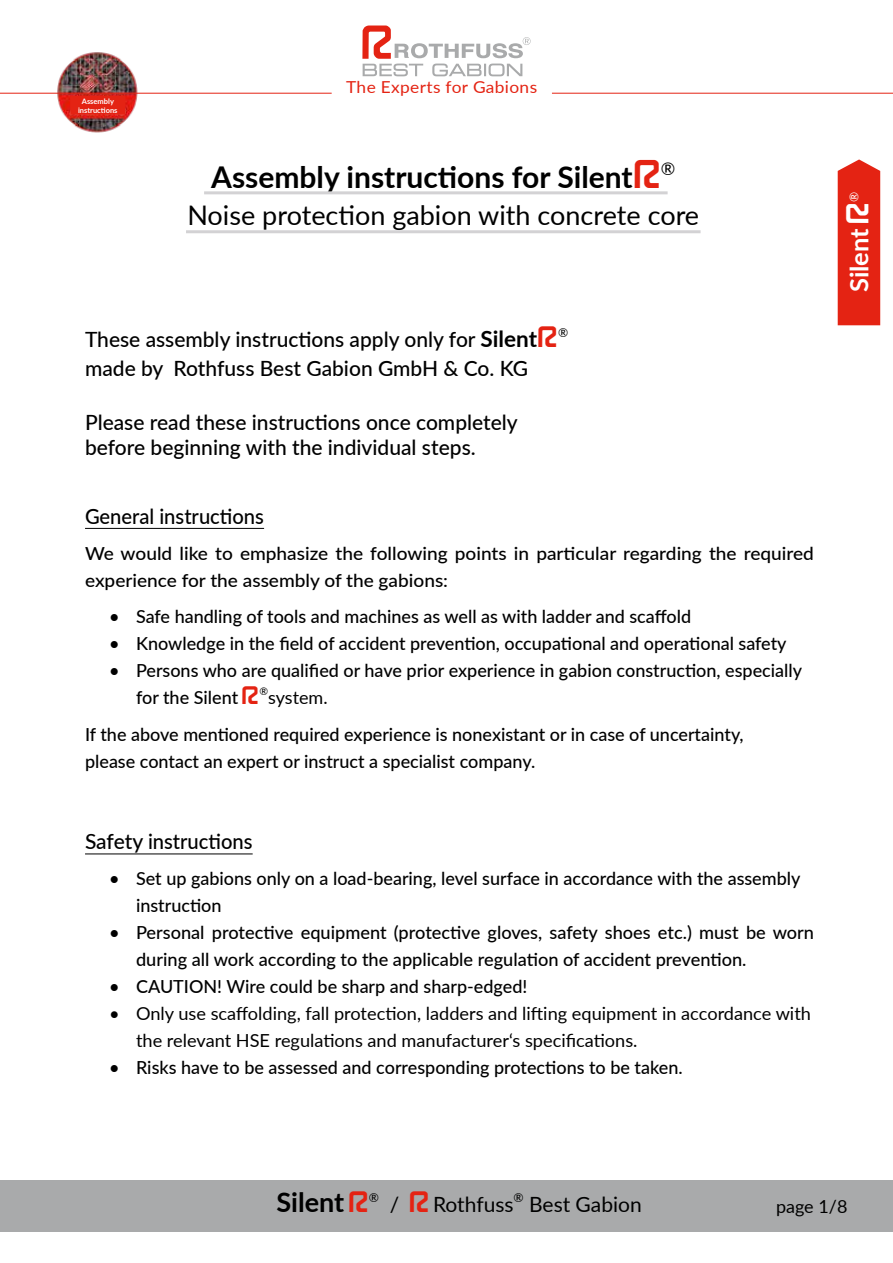
<style>
.page{position:relative;width:893px;height:1263px;background:#fff}
.page>*{position:absolute;margin:0;border:0;box-sizing:border-box;transform-origin:0 0}
.t1{font:700 30px "Lato";color:#000}
.t2{font:27px "Lato";color:#000}
.t3{font:700 27px "Lato";color:#000}
.t4{font:700 25.5px "Lato";color:#fff}
.t5{font:500 21px/25.2px "Lato";color:#000}
.t6{font:21px "Lato";color:#000}
.t7{font:500 21px "Lato";color:#000;scale:.96 1}
.t8{font:500 18px/27px "Lato";color:#000}
.t9{font:18px/27px "Lato";color:#000}
.t10{font:500 18px/27px "Lato";color:#000;scale:1.06 1}
.t11{font:17.55px "Lato";color:#000}
.t12{font:16.5px "Lato";letter-spacing:.02em;color:#e42313;scale:1.05 1}
.t13{font:12.3px "Lato";color:#000}
.t14{font:10.5px "Lato";color:#000}
.t15{font:700 7.5px/9px "Lato";color:#fff;text-align:center}
.s1{font-family:"My Font";font-weight:400;font-style:italic;font-size:28.5px;color:#e42313}
.s2{font-weight:700;font-size:22.5px}
.s3{font-family:"My Font";font-weight:400;font-style:italic;color:#e42313}
.s4{font-family:"My Font";font-weight:400;font-style:italic;font-size:22.5px}
.s5{font-family:"My Font";font-weight:400;font-style:italic;font-size:21px;color:#e42313}
.s6{font-family:"My Font";font-style:italic;color:#e42313}
</style>
<div class="page">
<div style="left:0;top:1180px;width:893px;height:51px;background:#a9aaab"></div>
<div style="left:838px;top:159px;width:42px;height:166px;background:#e42313"></div>
<img style="left:54px;top:52px;width:86px;height:81px">
<div style="left:71px;top:97px;width:54px;height:17px;background:#e42313"></div>
<div style="left:70px;top:96px;width:55px;height:19px;border:2px solid #e42313"></div>
<hr style="left:552px;top:93px;width:341px;height:1px;background:#e42313">
<hr style="left:0;top:93px;width:332px;height:1px;background:#e42313">
<svg style="left:362px;top:26px;width:169px;height:50px"></svg>
<hr style="left:85px;top:528px;width:179px;height:1px;background:#000">
<hr style="left:85px;top:853px;width:168px;height:1px;background:#000">
<hr style="left:204px;top:191px;width:464px;height:3px;background:#d3d2d4">
<hr style="left:186px;top:230px;width:515px;height:3px;background:#d3d2d4">
<p class="t15" style="left:78px;top:96px;width:41px">Assembly instructions</p>
<p class="t12" style="left:346px;top:75px;width:183px">The Experts for Gabions</p>
<h1 class="t1" style="left:211px;top:155px;width:442px">Assembly instructions for Silent<span class="s1">R</span></h1>
<p class="t11" style="left:661px;top:156px;width:16px">®</p>
<h2 class="t2" style="left:187px;top:196px;width:513px">Noise protection gabion with concrete core</h2>
<p class="t5" style="left:85px;top:326px;width:467px">These assembly instructions apply only for <span class="s2">Silent</span><span class="s3">R</span></p>
<p class="t13" style="left:558px;top:324px;width:12px">®</p>
<p class="t5" style="left:85px;top:354px;width:445px">made by Rothfuss Best Gabion GmbH &amp; Co. KG</p>
<p class="t5" style="left:85px;top:409px;width:434px">Please read these instructions once completely before beginning with the individual steps.</p>
<p class="t7" style="left:85px;top:501px;width:188px">General instructions</p>
<p class="t10" style="left:85px;top:539px;width:689px">We would like to emphasize the following points in particular regarding the required experience for the assembly of the gabions:</p>
<p class="t8" style="left:109px;top:602px;width:584px">• Safe handling of tools and machines as well as with ladder and scaffold</p>
<p class="t8" style="left:109px;top:629px;width:679px">• Knowledge in the field of accident prevention, occupational and operational safety</p>
<p class="t8" style="left:136px;top:656px;width:668px;text-indent:-27px">• Persons who are qualified or have prior experience in gabion construction, especially for the Silent <span class="s3">R</span></p>
<p class="t14" style="left:259px;top:683px;width:10px">®</p>
<p class="t9" style="left:268px;top:683px;width:61px">system.</p>
<p class="t8" style="left:85px;top:720px;width:660px">If the above mentioned required experience is nonexistant or in case of uncertainty, please contact an expert or instruct a specialist company.</p>
<p class="t5" style="left:85px;top:828px;width:169px">Safety instructions</p>
<p class="t8" style="left:136px;top:864px;width:666px;text-indent:-27px">• Set up gabions only on a load-bearing, level surface in accordance with the assembly instruction</p>
<p class="t8" style="left:136px;top:918px;width:679px;text-indent:-27px">• Personal protective equipment (protective gloves, safety shoes etc.) must be worn during all work according to the applicable regulation of accident prevention.</p>
<p class="t8" style="left:109px;top:972px;width:420px">• CAUTION! Wire could be sharp and sharp-edged!</p>
<p class="t9" style="left:136px;top:999px;width:676px;text-indent:-27px">• Only use scaffolding, fall protection, ladders and lifting equipment in accordance with the relevant HSE regulations and manufacturer‘s specifications.</p>
<p class="t8" style="left:109px;top:1053px;width:575px">• Risks have to be assessed and corresponding protections to be taken.</p>
<h3 class="t4" style="left:840px;top:292px;width:102px;rotate:-90deg">Silent <span class="s4">R</span><sup>®</sup></h3>
<h2 class="t3" style="left:276px;top:1182px;width:87px">Silent <span class="s5">R</span></h2>
<p class="t13" style="left:369px;top:1189px;width:12px">®</p>
<p class="t6" style="left:390px;top:1189px;width:125px">/ <span class="s6">R</span> Rothfuss</p>
<p class="t13" style="left:514px;top:1189px;width:12px">®</p>
<p class="t6" style="left:529px;top:1189px;width:114px">Best Gabion</p>
<p class="t9" style="left:776px;top:1192px;width:73px">page 1/8</p>
</div>
